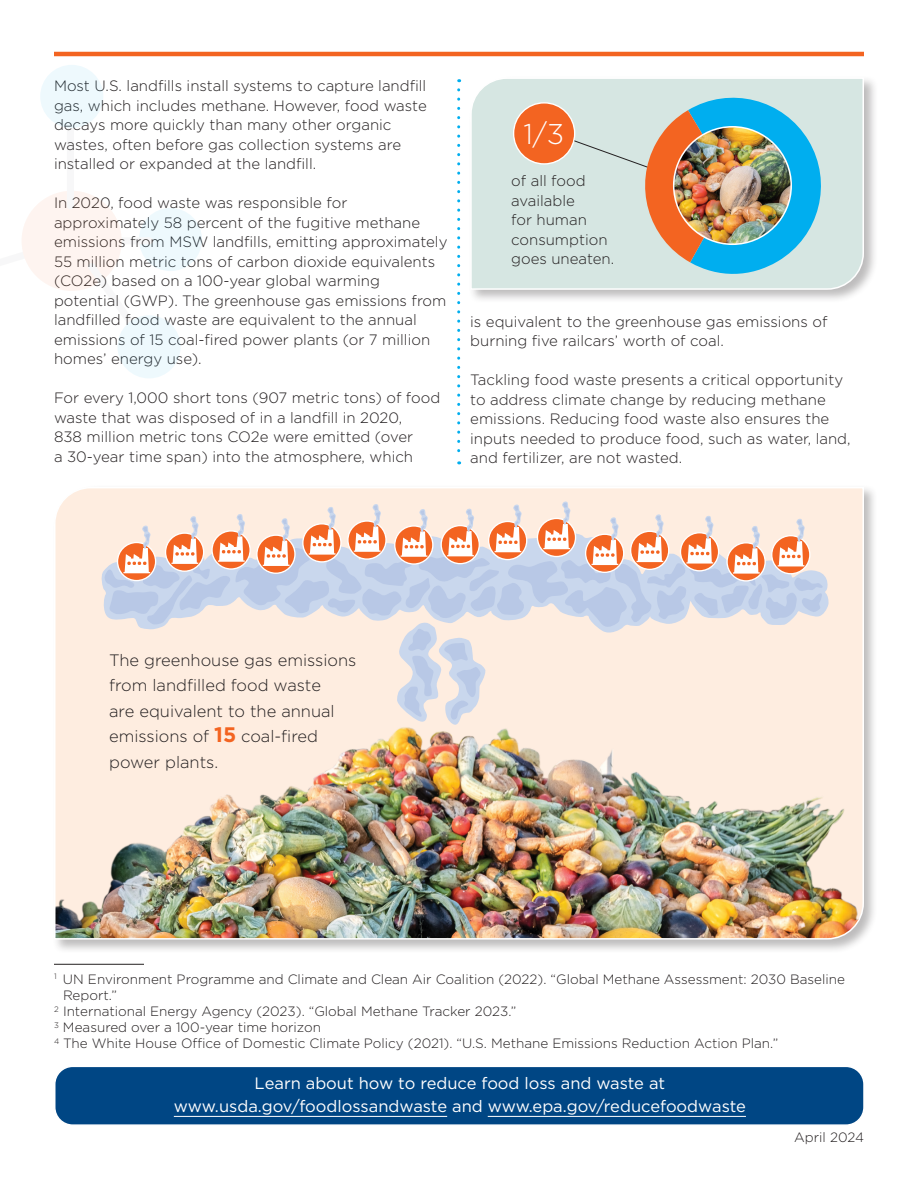
<style>
.page{position:relative;width:918px;height:1188px;background:#fff}
.page>*{position:absolute;margin:0;border:0;box-sizing:border-box;transform-origin:0 0}
.t1{font:300 28.5px "Gotham";color:#fff}
.t2{font:300 16.5px/25.5px "Gotham";color:#231f20}
.t3{font:16.5px/22.5px "Gotham";color:#fff;text-align:center}
.Body{font:300 15px/19.5px "Gotham";color:#231f20}
.Footnote{font:300 13.5px/16.2px "Gotham";color:#231f20}
.Body-2{font:300 13.5px "Gotham";color:#231f20}
.s1{font-weight:700;font-size:21px;color:#f36421}
</style>
<div class="page">
<div style="left:52px;top:485px;width:826px;height:469px;background:#231f20;opacity:.3"></div>
<img style="left:53px;top:486px;width:812px;height:454px">
<div style="left:55px;top:1066px;width:809px;height:59px;background:#004684;border-radius:18px"></div>
<div style="left:54px;top:1066px;width:811px;height:60px;border:2px solid #fff;border-radius:18px"></div>
<hr style="left:174px;top:1116px;width:273px;height:1px;background:#fff">
<hr style="left:488px;top:1116px;width:258px;height:1px;background:#fff">
<svg style="left:104px;top:501px;width:720px;height:226px"></svg>
<hr style="left:54px;top:52px;width:810px;height:4px;background:#f36421">
<svg style="left:457px;top:90px;width:3px;height:374px"></svg>
<div style="left:468px;top:75px;width:410px;height:229px;background:#231f20;opacity:.3"></div>
<svg style="left:470px;top:77px;width:395px;height:214px"></svg>
<hr style="left:54px;top:964px;width:90px;height:1px;background:#231f20">
<div style="left:139px;top:208px;width:63px;height:63px;background:#eef9fd;border-radius:50%"></div>
<div style="left:92px;top:237px;width:58px;height:7px;background:#f7f7f8"></div>
<div style="left:22px;top:191px;width:100px;height:100px;background:#fef4f0;border-radius:50%"></div>
<div style="left:67px;top:102px;width:7px;height:104px;background:#f7f7f8"></div>
<div style="left:40px;top:65px;width:63px;height:63px;background:#eef9fd;border-radius:50%"></div>
<div style="left:117px;top:315px;width:64px;height:63px;background:#eef9fd;border-radius:50%"></div>
<div style="left:514px;top:103px;width:61px;height:61px;background:#f36421;border-radius:50%"></div>
<div style="left:513px;top:102px;width:62px;height:63px;border:1px solid #fff;border-radius:50%"></div>
<svg style="left:570px;top:92px;width:257px;height:186px"></svg>
<img style="left:674px;top:127px;width:117px;height:117px;border-radius:59px">
<div style="left:673px;top:126px;width:119px;height:119px;border:2px solid #fff;border-radius:50%"></div>
<p class="Body" style="left:54px;top:76px;width:374px">Most U.S. landfills install systems to capture landfill gas, which includes methane. However, food waste decays more quickly than many other organic wastes, often before gas collection systems are installed or expanded at the landfill.</p>
<p class="Body" style="left:54px;top:193px;width:395px">In 2020, food waste was responsible for approximately 58 percent of the fugitive methane emissions from MSW landfills, emitting approximately 55 million metric tons of carbon dioxide equivalents (CO2e) based on a 100-year global warming potential (GWP). The greenhouse gas emissions from landfilled food waste are equivalent to the annual emissions of 15 coal-fired power plants (or 7 million homes’ energy use).</p>
<p class="Body" style="left:54px;top:388px;width:388px">For every 1,000 short tons (907 metric tons) of food waste that was disposed of in a landfill in 2020,<br>838 million metric tons CO2e were emitted (over<br>a 30-year time span) into the atmosphere, which</p>
<p class="t1" style="left:523px;top:116px;width:42px">1/3</p>
<p class="Body" style="left:511px;top:171px;width:105px">of all food available<br>for human consumption goes uneaten.</p>
<p class="Body" style="left:470px;top:312px;width:359px">is equivalent to the greenhouse gas emissions of burning five railcars’ worth of coal.</p>
<p class="Body" style="left:470px;top:370px;width:382px">Tackling food waste presents a critical opportunity to address climate change by reducing methane emissions. Reducing food waste also ensures the inputs needed to produce food, such as water, land, and fertilizer, are not wasted.</p>
<p class="t2" style="left:109px;top:647px;width:249px">The greenhouse gas emissions from landfilled food waste<br>are equivalent to the annual emissions of <span class="s1">15</span> coal-fired power plants.</p>
<p class="Footnote" style="left:63px;top:970px;width:784px;text-indent:-9px"><sup>1</sup> UN Environment Programme and Climate and Clean Air Coalition (2022). “Global Methane Assessment: 2030 Baseline<br>Report.”</p>
<p class="Footnote" style="left:54px;top:1003px;width:464px"><sup>2</sup> International Energy Agency (2023). “Global Methane Tracker 2023.”</p>
<p class="Footnote" style="left:54px;top:1019px;width:269px"><sup>3</sup> Measured over a 100-year time horizon</p>
<p class="Footnote" style="left:54px;top:1035px;width:726px"><sup>4</sup> The White House Office of Domestic Climate Policy (2021). “U.S. Methane Emissions Reduction Action Plan.”</p>
<p class="t3" style="left:174px;top:1072px;width:574px">Learn about how to reduce food loss and waste at www.usda.gov/foodlossandwaste and www.epa.gov/reducefoodwaste</p>
<p class="Body-2" style="left:794px;top:1129px;width:71px">April 2024</p>
</div>
